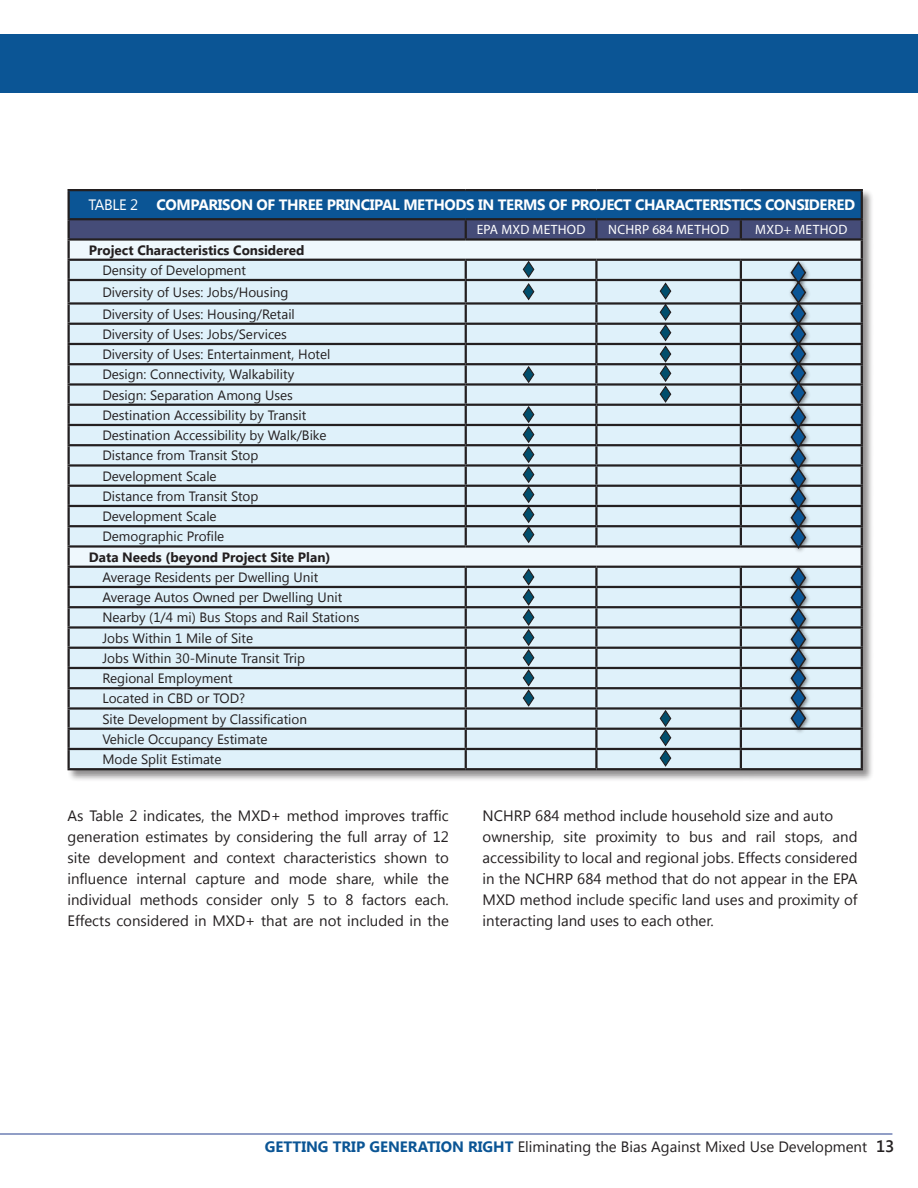
<style>
.page{position:relative;width:918px;height:1188px;background:#fff}
.page>*{position:absolute;margin:0;border:0;box-sizing:border-box;transform-origin:0 0}
.t1{font:15px/21px "Segoe UI";color:#231f20;text-align:justify}
.t2{font:700 15px "Segoe UI";letter-spacing:-.025em;color:#fff}
.t3{font:13.5px "Segoe UI";color:#231f20}
.t4{font:700 13.5px "Segoe UI";color:#231f20}
.t5{font:13.5px "Myriad Pro";letter-spacing:.02em;color:#fff}
.s1{font-weight:400}
.s2{font-weight:700;color:#0b5595}
.s3{font-weight:600;font-size:16.5px}
</style>
<div class="page">
<hr style="left:0;top:1134px;width:892px;height:1px;background:#253f8e">
<div style="left:0;top:34px;width:918px;height:58px;background:#0b5595"></div>
<div style="left:67px;top:188px;width:808px;height:594px;background:#231f20;opacity:.5"></div>
<div style="left:69px;top:190px;width:793px;height:29px;background:#0b5595"></div>
<hr style="left:68px;top:189px;width:398px;height:2px;background:#231f20">
<hr style="left:68px;top:191px;width:2px;height:27px;background:#231f20">
<hr style="left:466px;top:189px;width:130px;height:2px;background:#231f20">
<hr style="left:596px;top:189px;width:145px;height:2px;background:#231f20">
<hr style="left:741px;top:189px;width:122px;height:2px;background:#231f20">
<hr style="left:861px;top:191px;width:2px;height:27px;background:#231f20">
<hr style="left:68px;top:218px;width:398px;height:2px;background:#231f20">
<hr style="left:466px;top:218px;width:130px;height:2px;background:#231f20">
<hr style="left:596px;top:218px;width:145px;height:2px;background:#231f20">
<hr style="left:741px;top:218px;width:122px;height:2px;background:#231f20">
<hr style="left:68px;top:768px;width:398px;height:2px;background:#231f20">
<hr style="left:466px;top:768px;width:130px;height:2px;background:#231f20">
<hr style="left:596px;top:768px;width:145px;height:2px;background:#231f20">
<hr style="left:741px;top:768px;width:122px;height:2px;background:#231f20">
<svg style="left:68px;top:219px;width:795px;height:549px;background:#c1cfd9"></svg>
<p class="t2" style="left:89px;top:194px;width:768px"><span class="s1">TABLE 2</span> COMPARISON OF THREE PRINCIPAL METHODS IN TERMS OF PROJECT CHARACTERISTICS CONSIDERED</p>
<p class="t5" style="left:477px;top:222px;width:110px">EPA MXD METHOD</p>
<p class="t5" style="left:608px;top:222px;width:122px">NCHRP 684 METHOD</p>
<p class="t5" style="left:755px;top:222px;width:94px">MXD+ METHOD</p>
<p class="t4" style="left:89px;top:240px;width:217px">Project Characteristics Considered</p>
<p class="t3" style="left:102px;top:261px;width:145px">Density of Development</p>
<p class="t3" style="left:102px;top:282px;width:188px">Diversity of Uses: Jobs/Housing</p>
<p class="t3" style="left:102px;top:304px;width:194px">Diversity of Uses: Housing/Retail</p>
<p class="t3" style="left:102px;top:325px;width:186px">Diversity of Uses: Jobs/Services</p>
<p class="t3" style="left:102px;top:345px;width:230px">Diversity of Uses: Entertainment, Hotel</p>
<p class="t3" style="left:102px;top:365px;width:193px">Design: Connectivity, Walkability</p>
<p class="t3" style="left:102px;top:385px;width:192px">Design: Separation Among Uses</p>
<p class="t3" style="left:102px;top:406px;width:206px">Destination Accessibility by Transit</p>
<p class="t3" style="left:102px;top:426px;width:226px">Destination Accessibility by Walk/Bike</p>
<p class="t3" style="left:102px;top:446px;width:157px">Distance from Transit Stop</p>
<p class="t3" style="left:102px;top:466px;width:116px">Development Scale</p>
<p class="t3" style="left:102px;top:487px;width:157px">Distance from Transit Stop</p>
<p class="t3" style="left:102px;top:507px;width:116px">Development Scale</p>
<p class="t3" style="left:102px;top:527px;width:123px">Demographic Profile</p>
<p class="t4" style="left:89px;top:547px;width:243px">Data Needs (beyond Project Site Plan)</p>
<p class="t3" style="left:102px;top:568px;width:218px">Average Residents per Dwelling Unit</p>
<p class="t3" style="left:102px;top:588px;width:242px">Average Autos Owned per Dwelling Unit</p>
<p class="t3" style="left:102px;top:608px;width:259px">Nearby (1/4 mi) Bus Stops and Rail Stations</p>
<p class="t3" style="left:102px;top:628px;width:152px">Jobs Within 1 Mile of Site</p>
<p class="t3" style="left:102px;top:649px;width:204px">Jobs Within 30-Minute Transit Trip</p>
<p class="t3" style="left:102px;top:669px;width:132px">Regional Employment</p>
<p class="t3" style="left:102px;top:689px;width:144px">Located in CBD or TOD?</p>
<p class="t3" style="left:102px;top:709px;width:206px">Site Development by Classification</p>
<p class="t3" style="left:102px;top:730px;width:167px">Vehicle Occupancy Estimate</p>
<p class="t3" style="left:102px;top:750px;width:121px">Mode Split Estimate</p>
<p class="t1" style="left:68px;top:804px;width:383px">As Table 2 indicates, the MXD+ method improves traffic generation estimates by considering the full array of 12 site development and context characteristics shown to influence internal capture and mode share, while the individual methods consider only 5 to 8 factors each.<br>Effects considered in MXD+ that are not included in the</p>
<p class="t1" style="left:483px;top:804px;width:352px">NCHRP 684 method include household size and auto</p>
<p class="t1" style="left:483px;top:825px;width:376px">ownership, site proximity to bus and rail stops, and accessibility to local and regional jobs. Effects considered in the NCHRP 684 method that do not appear in the EPA MXD method include specific land uses and proximity of interacting land uses to each other.</p>
<p class="t1" style="left:265px;top:1136px;width:631px"><span class="s2">GETTING TRIP GENERATION RIGHT</span> Eliminating the Bias Against Mixed Use Development <span class="s3">13</span></p>
</div>
